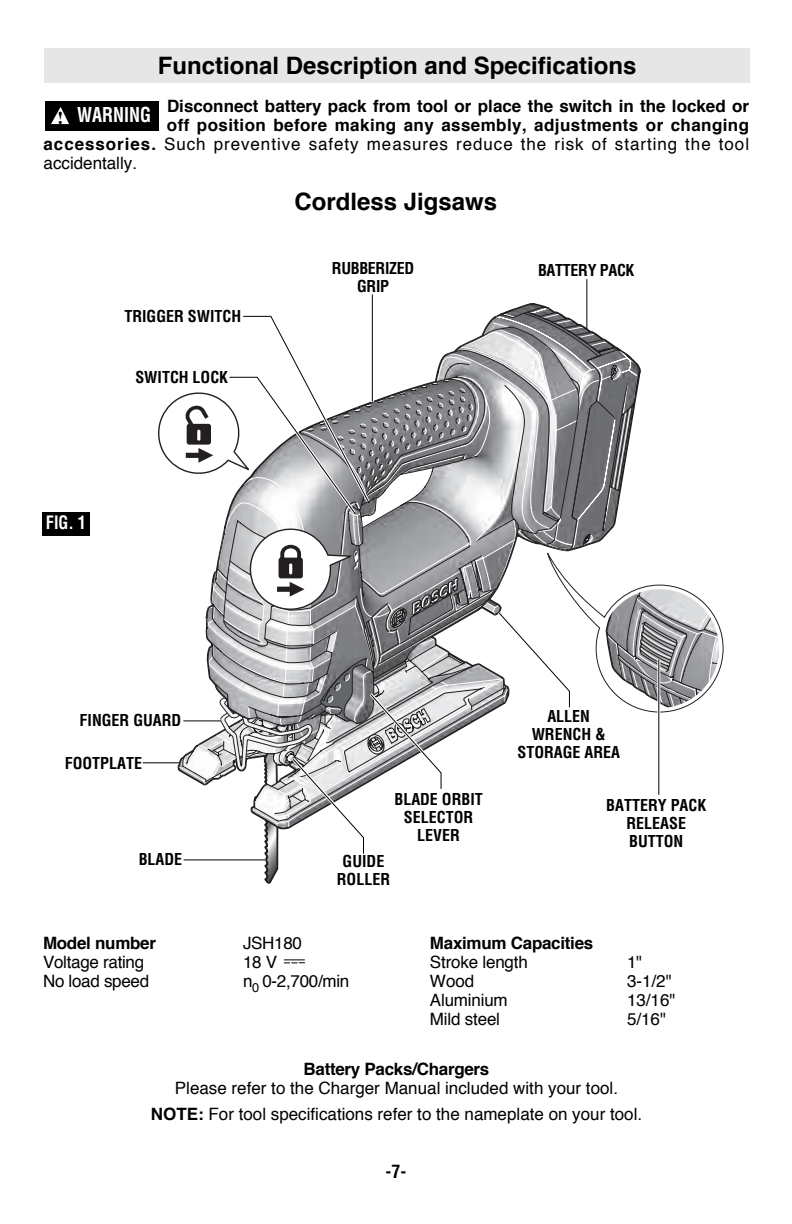
<style>
.page{position:relative;width:792px;height:1224px;background:#fff}
.page>*{position:absolute;margin:0;border:0;box-sizing:border-box;transform-origin:0 0}
.t1{font:700 24px "Helvetica";color:#000}
.t2{font:700 condensed 20px "Helvetica";color:#fff;scale:.9 1}
.t3{font:700 condensed 18px "Helvetica";color:#fff;scale:.9 1}
.t4{font:700 condensed 18px "Helvetica";color:#000}
.t5{font:17px/26.2px "Helvetica";color:#000;text-align:center}
.t6{font:700 17px "Helvetica";color:#000}
.t7{font:17px "Helvetica";letter-spacing:.055em;color:#000}
.t8{font:700 17px "Helvetica";letter-spacing:.025em;color:#000}
.t9{font:700 condensed 16px/18px "Helvetica";color:#000;text-align:center}
.t10{font:700 condensed 16px "Helvetica";letter-spacing:-.02em;color:#000}
.s1{font-weight:700}
</style>
<div class="page">
<div style="left:44px;top:48px;width:706px;height:34px;background:#e6e6e6"></div>
<div style="left:45px;top:101px;width:114px;height:29px;background:#000"></div>
<svg style="left:51px;top:107px;width:18px;height:17px"></svg>
<svg style="left:284px;top:959px;width:21px;height:4px"></svg>
<hr style="left:372px;top:295px;width:1px;height:107px;background:#000">
<hr style="left:143px;top:762px;width:36px;height:1px;background:#000">
<hr style="left:586px;top:279px;width:1px;height:50px;background:#000">
<svg style="left:158px;top:314px;width:566px;height:569px"></svg>
<div style="left:42px;top:512px;width:48px;height:24px;background:#000"></div>
<h1 class="t1" style="left:158px;top:56px;width:480px">Functional Description and Specifications</h1>
<p class="t6" style="left:167px;top:99px;width:584px">Disconnect battery pack from tool or place the switch in the locked or</p>
<p class="t8" style="left:167px;top:118px;width:584px">off position before making any assembly, adjustments or changing</p>
<p class="t7" style="left:44px;top:137px;width:707px"><span class="s1">accessories.</span> Such preventive safety measures reduce the risk of starting the tool</p>
<p class="t5" style="left:44px;top:151px;width:95px">accidentally.</p>
<p class="t2" style="left:58px;top:104px;width:106px"><sub>!</sub> WARNING</p>
<h1 class="t1" style="left:294px;top:192px;width:204px">Cordless Jigsaws</h1>
<p class="t9" style="left:124px;top:307px;width:118px">TRIGGER SWITCH</p>
<p class="t9" style="left:135px;top:369px;width:94px">SWITCH LOCK</p>
<p class="t3" style="left:46px;top:512px;width:46px">FIG. 1</p>
<p class="t9" style="left:80px;top:712px;width:103px">FINGER GUARD</p>
<p class="t9" style="left:65px;top:754px;width:79px">FOOTPLATE</p>
<p class="t10" style="left:332px;top:259px;width:84px">RUBBERIZED</p>
<p class="t10" style="left:538px;top:261px;width:98px">BATTERY PACK</p>
<p class="t9" style="left:357px;top:277px;width:33px">GRIP</p>
<p class="t9" style="left:394px;top:790px;width:90px">BLADE ORBIT<br>SELECTOR<br>LEVER</p>
<p class="t9" style="left:517px;top:708px;width:104px">ALLEN<br>WRENCH &amp;<br>STORAGE AREA</p>
<p class="t9" style="left:606px;top:796px;width:101px">BATTERY PACK<br>RELEASE<br>BUTTON</p>
<p class="t9" style="left:139px;top:851px;width:45px">BLADE</p>
<p class="t9" style="left:337px;top:852px;width:55px">GUIDE<br>ROLLER</p>
<p class="t6" style="left:43px;top:936px;width:115px">Model number</p>
<p class="t5" style="left:243px;top:931px;width:61px">JSH180</p>
<p class="t5" style="left:43px;top:950px;width:103px">Voltage rating</p>
<p class="t5" style="left:243px;top:950px;width:36px">18 V</p>
<p class="t5" style="left:43px;top:969px;width:108px">No load speed</p>
<p class="t5" style="left:243px;top:969px;width:108px">n<sub>0</sub> 0-2,700/min</p>
<p class="t6" style="left:430px;top:936px;width:165px">Maximum Capacities</p>
<p class="t5" style="left:430px;top:950px;width:99px">Stroke length</p>
<p class="t5" style="left:627px;top:950px;width:17px">1"</p>
<p class="t5" style="left:430px;top:969px;width:46px">Wood</p>
<p class="t5" style="left:627px;top:969px;width:46px">3-1/2"</p>
<p class="t5" style="left:430px;top:988px;width:79px">Aluminium</p>
<p class="t5" style="left:627px;top:988px;width:50px">13/16"</p>
<p class="t5" style="left:430px;top:1007px;width:72px">Mild steel</p>
<p class="t5" style="left:627px;top:1007px;width:41px">5/16"</p>
<p class="t6" style="left:304px;top:1062px;width:187px">Battery Packs/Chargers</p>
<p class="t5" style="left:151px;top:1076px;width:493px">Please refer to the Charger Manual included with your tool.<br><span class="s1">NOTE:</span> For tool specifications refer to the nameplate on your tool.</p>
<p class="t4" style="left:386px;top:1161px;width:22px">-7-</p>
</div>
